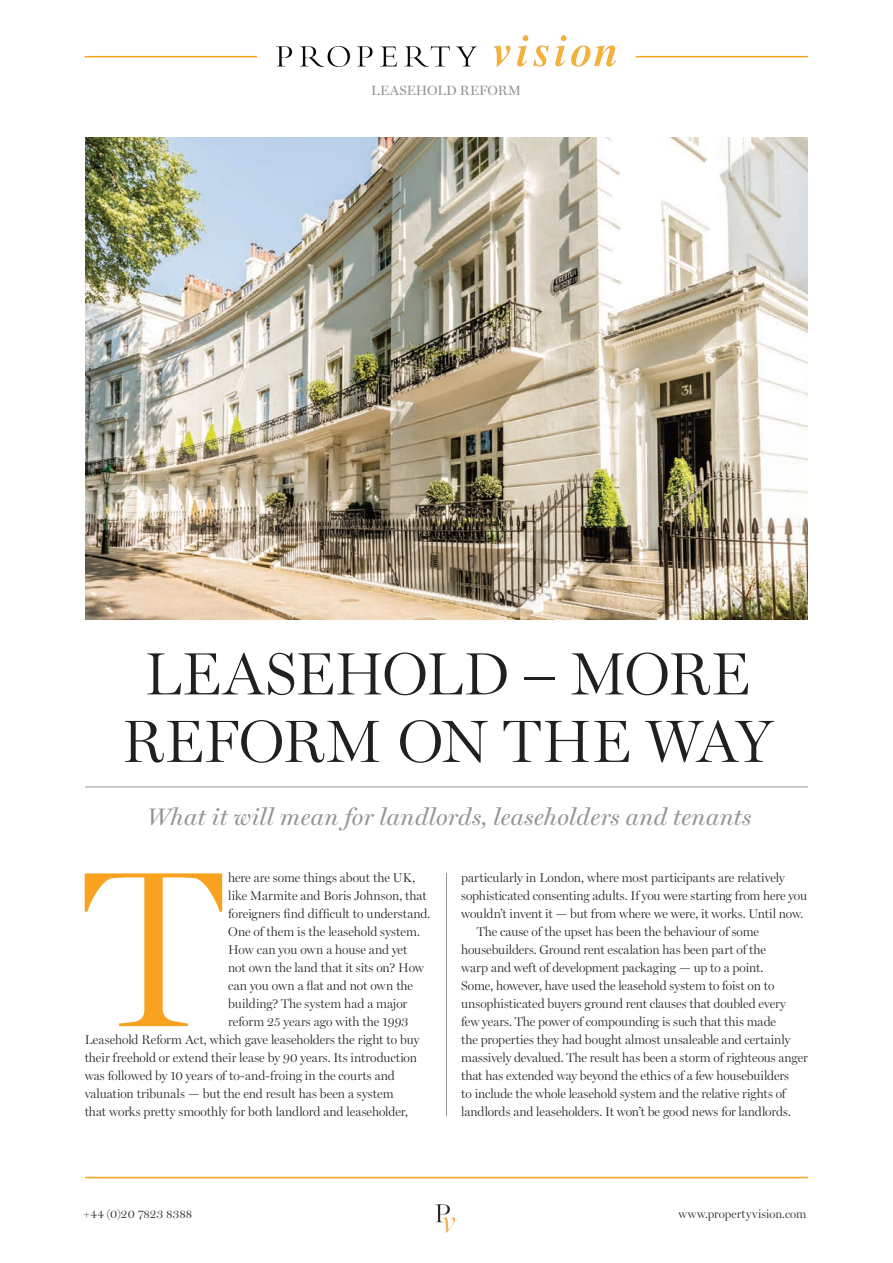
<style>
.page{position:relative;width:893px;height:1263px;background:#fff}
.page>*{position:absolute;margin:0;border:0;box-sizing:border-box;transform-origin:0 0}
.t1{font:300 223.65px "Miller Display";color:#f9a21f}
.t2{font:300 60px/67.5px "Miller Display";letter-spacing:-.005em;color:#231f20;text-align:center}
.t3{font:italic 24px "Miller Display";letter-spacing:.01em;color:#939598}
.t4{font:13.5px "Miller Display";letter-spacing:.015em;color:#939598}
.t5{font:300 12.75px "Miller Display";letter-spacing:-.005em;color:#231f20}
.t6{font:300 12px "Miller Display";letter-spacing:.005em;color:#231f20}
.s1{font-family:"News Gothic BT"}
</style>
<div class="page">
<hr style="left:85px;top:1177px;width:723px;height:1px;background:#f9a21f">
<img style="left:435px;top:1204px;width:20px;height:29px">
<img style="left:277px;top:36px;width:338px;height:31px">
<hr style="left:85px;top:56px;width:172px;height:1px;background:#f9a21f">
<hr style="left:636px;top:56px;width:172px;height:1px;background:#f9a21f">
<hr style="left:446px;top:873px;width:1px;height:243px;background:#939598">
<img style="left:85px;top:137px;width:723px;height:483px">
<hr style="left:85px;top:786px;width:723px;height:1px;background:#939598">
<p class="t4" style="left:371px;top:82px;width:151px">LEASEHOLD REFORM</p>
<h2 class="t2" style="left:122px;top:639px;width:652px">LEASEHOLD <span class="s1">–</span> MORE<br>REFORM ON THE WAY</h2>
<h3 class="t3" style="left:147px;top:803px;width:605px">What it will mean for landlords, leaseholders and tenants</h3>
<h1 class="t1" style="left:83px;top:814px;width:142px">T</h1>
<p class="t5" style="left:228px;top:870px;width:189px">here are some things about the UK,</p>
<p class="t5" style="left:228px;top:888px;width:200px">like Marmite and Boris Johnson, that</p>
<p class="t5" style="left:228px;top:906px;width:204px">foreigners find difficult to understand.</p>
<p class="t5" style="left:228px;top:924px;width:193px">One of them is the leasehold system.</p>
<p class="t5" style="left:228px;top:942px;width:181px">How can you own a house and yet</p>
<p class="t5" style="left:228px;top:960px;width:197px">not own the land that it sits on? How</p>
<p class="t5" style="left:228px;top:978px;width:186px">can you own a flat and not own the</p>
<p class="t5" style="left:228px;top:996px;width:180px">building? The system had a major</p>
<p class="t5" style="left:228px;top:1014px;width:182px">reform 25 years ago with the 1993</p>
<p class="t5" style="left:85px;top:1032px;width:336px">Leasehold Reform Act, which gave leaseholders the right to buy</p>
<p class="t5" style="left:85px;top:1050px;width:334px">their freehold or extend their lease by 90 years. Its introduction</p>
<p class="t5" style="left:85px;top:1068px;width:312px">was followed by 10 years of to-and-froing in the courts and</p>
<p class="t5" style="left:85px;top:1086px;width:310px">valuation tribunals — but the end result has been a system</p>
<p class="t5" style="left:85px;top:1104px;width:325px">that works pretty smoothly for both landlord and leaseholder,</p>
<p class="t5" style="left:461px;top:870px;width:325px">particularly in London, where most participants are relatively</p>
<p class="t5" style="left:461px;top:888px;width:347px">sophisticated consenting adults. If you were starting from here you</p>
<p class="t5" style="left:461px;top:906px;width:344px">wouldn’t invent it — but from where we were, it works. Until now.</p>
<p class="t5" style="left:477px;top:924px;width:284px">The cause of the upset has been the behaviour of some</p>
<p class="t5" style="left:461px;top:942px;width:306px">housebuilders. Ground rent escalation has been part of the</p>
<p class="t5" style="left:461px;top:960px;width:304px">warp and weft of development packaging — up to a point.</p>
<p class="t5" style="left:461px;top:978px;width:315px">Some, however, have used the leasehold system to foist on to</p>
<p class="t5" style="left:461px;top:996px;width:326px">unsophisticated buyers ground rent clauses that doubled every</p>
<p class="t5" style="left:461px;top:1014px;width:316px">few years. The power of compounding is such that this made</p>
<p class="t5" style="left:461px;top:1032px;width:331px">the properties they had bought almost unsaleable and certainly</p>
<p class="t5" style="left:461px;top:1050px;width:348px">massively devalued. The result has been a storm of righteous anger</p>
<p class="t5" style="left:461px;top:1068px;width:329px">that has extended way beyond the ethics of a few housebuilders</p>
<p class="t5" style="left:461px;top:1086px;width:326px">to include the whole leasehold system and the relative rights of</p>
<p class="t5" style="left:461px;top:1104px;width:331px">landlords and leaseholders. It won’t be good news for landlords.</p>
<p class="t6" style="left:84px;top:1207px;width:110px">+44 (0)20 7823 8388</p>
<p class="t6" style="left:679px;top:1207px;width:129px">www.propertyvision.com</p>
</div>
